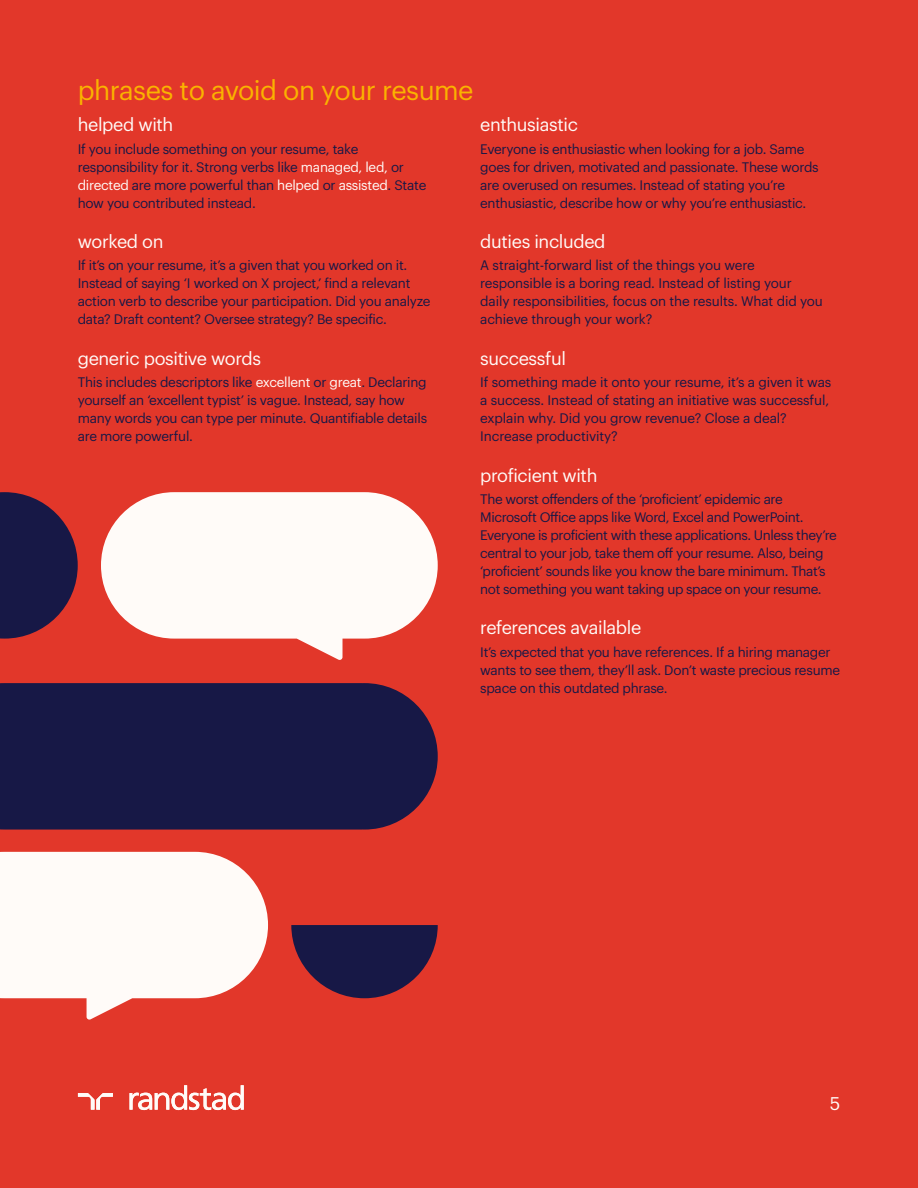
<style>
.page{position:relative;width:918px;height:1188px;background:#e2372a}
.page>*{position:absolute;margin:0;border:0;box-sizing:border-box;transform-origin:0 0}
.t1{font:27px "Graphik";letter-spacing:-.02em;color:#fab300}
.t2{font:18px "Graphik";letter-spacing:-.02em;color:#fffbf8}
.t3{font:13.5px/18px "Graphik";letter-spacing:-.02em;color:#171846}
.s1{color:#fffbf8}
</style>
<div class="page">
<svg style="left:0;top:492px;width:78px;height:147px"></svg>
<svg style="left:291px;top:925px;width:147px;height:73px"></svg>
<svg style="left:0;top:852px;width:268px;height:168px;fill:#fffbf8"></svg>
<div style="left:0;top:683px;width:438px;height:147px;background:#171846"></div>
<svg style="left:101px;top:492px;width:337px;height:168px;fill:#fffbf8"></svg>
<svg style="left:78px;top:1093px;width:35px;height:17px"></svg>
<svg style="left:130px;top:1085px;width:114px;height:25px"></svg>
<h1 class="t1" style="left:78px;top:70px;width:397px">phrases to avoid on your resume</h1>
<h2 class="t2" style="left:78px;top:111px;width:97px">helped with</h2>
<p class="t3" style="left:78px;top:139px;width:350px">If you include something on your resume, take responsibility for it. Strong verbs like <span class="s1">managed, led,</span> or <span class="s1">directed</span> are more powerful than <span class="s1">helped</span> or <span class="s1">assisted</span>. State how you contributed instead.</p>
<h2 class="t2" style="left:78px;top:228px;width:87px">worked on</h2>
<p class="t3" style="left:78px;top:255px;width:354px">If it’s on your resume, it’s a given that you worked on it.<br>Instead of saying ‘I worked on X project,’ find a relevant action verb to describe your participation. Did you analyze data? Draft content? Oversee strategy? Be specific.</p>
<h2 class="t2" style="left:78px;top:345px;width:185px">generic positive words</h2>
<p class="t3" style="left:78px;top:372px;width:351px">This includes descriptors like <span class="s1">excellent</span> or <span class="s1">great</span>. Declaring yourself an ‘excellent typist’ is vague. Instead, say how many words you can type per minute. Quantifiable details are more powerful.</p>
<h2 class="t2" style="left:480px;top:111px;width:99px">enthusiastic</h2>
<p class="t3" style="left:480px;top:139px;width:340px">Everyone is enthusiastic when looking for a job. Same goes for driven, motivated and passionate. These words are overused on resumes. Instead of stating you’re enthusiastic, describe how or why you’re enthusiastic.</p>
<h2 class="t2" style="left:480px;top:228px;width:127px">duties included</h2>
<p class="t3" style="left:480px;top:255px;width:344px">A straight-forward list of the things you were responsible is a boring read. Instead of listing your daily responsibilities, focus on the results. What did you achieve through your work?</p>
<h2 class="t2" style="left:480px;top:345px;width:87px">successful</h2>
<p class="t3" style="left:480px;top:372px;width:353px">If something made it onto your resume, it’s a given it was a success. Instead of stating an initiative was successful, explain why. Did you grow revenue? Close a deal?<br>Increase productivity?</p>
<h2 class="t2" style="left:480px;top:462px;width:119px">proficient with</h2>
<p class="t3" style="left:480px;top:489px;width:358px">The worst offenders of the ‘proficient’ epidemic are Microsoft Office apps like Word, Excel and PowerPoint.<br>Everyone is proficient with these applications. Unless they’re central to your job, take them off your resume. Also, being ‘proficient’ sounds like you know the bare minimum. That’s not something you want taking up space on your resume.</p>
<h2 class="t2" style="left:480px;top:614px;width:163px">references available</h2>
<p class="t3" style="left:480px;top:642px;width:361px">It’s expected that you have references. If a hiring manager wants to see them, they’ll ask. Don’t waste precious resume space on this outdated phrase.</p>
<h2 class="t2" style="left:830px;top:1090px;width:12px">5</h2>
</div>
